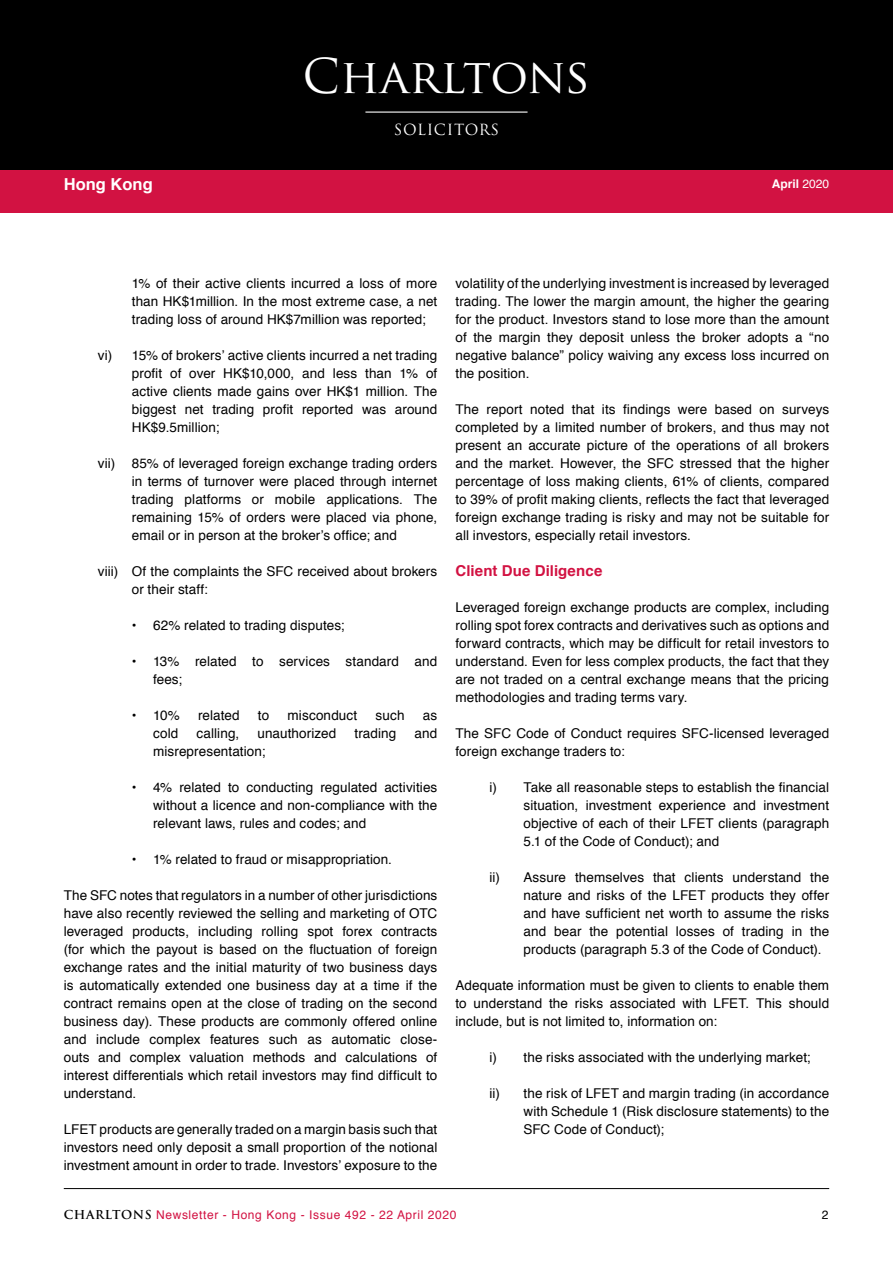
<style>
.page{position:relative;width:893px;height:1263px;background:#fff}
.page>*{position:absolute;margin:0;border:0;box-sizing:border-box;transform-origin:0 0}
.t1{font:46.8px "Trajan Pro";color:#fff}
.t2{font:700 16.5px "Helvetica";color:#fff}
.t3{font:700 15px "Helvetica";letter-spacing:.01em;color:#d21242}
.t4{font:15px "Trajan Pro";letter-spacing:.04em;color:#fff}
.t5{font:13.5px/18px "Helvetica";letter-spacing:.01em;color:#000;text-align:justify}
.t6{font:12px "Helvetica";letter-spacing:.05em;color:#d21242}
.t7{font:700 12px "Helvetica";color:#fff}
.t8{font:12px "Helvetica";color:#000}
.s1{font-weight:400}
.s2{font-weight:700}
.s3{font-family:"Trajan Pro";font-weight:700;color:#000}
</style>
<div class="page">
<div style="left:0;top:194px;width:893px;height:19px;background:#d21242"></div>
<hr style="left:64px;top:1188px;width:765px;height:1px;background:#000">
<div style="left:0;top:0;width:893px;height:170px;background:#000"></div>
<div style="left:0;top:170px;width:893px;height:32px;background:#d21242"></div>
<hr style="left:365px;top:112px;width:162px;height:1px;background:#fff">
<p class="t2" style="left:64px;top:171px;width:90px">Hong Kong</p>
<h1 class="t1" style="left:303px;top:47px;width:289px">Charltons</h1>
<p class="t4" style="left:394px;top:120px;width:107px">SOLICITORS</p>
<p class="t7" style="left:772px;top:174px;width:59px">April <span class="s1">2020</span></p>
<p class="t5" style="left:132px;top:275px;width:307px">1% of their active clients incurred a loss of more than HK$1million. In the most extreme case, a net trading loss of around HK$7million was reported;</p>
<p class="t5" style="left:132px;top:347px;width:307px;text-indent:-34px">vi) 15% of brokers’ active clients incurred a net trading profit of over HK$10,000, and less than 1% of active clients made gains over HK$1 million. The biggest net trading profit reported was around HK$9.5million;</p>
<p class="t5" style="left:132px;top:455px;width:307px;text-indent:-34px">vii) 85% of leveraged foreign exchange trading orders in terms of turnover were placed through internet trading platforms or mobile applications. The remaining 15% of orders were placed via phone, email or in person at the broker’s office; and</p>
<p class="t5" style="left:132px;top:563px;width:307px;text-indent:-34px">viii) Of the complaints the SFC received about brokers or their staff:</p>
<p class="t5" style="left:132px;top:617px;width:214px"><span class="s2">•</span> 62% related to trading disputes;</p>
<p class="t5" style="left:153px;top:653px;width:286px;text-indent:-21px"><span class="s2">•</span> 13% related to services standard and fees;</p>
<p class="t5" style="left:132px;top:707px;width:49px"><span class="s2">•</span> 10%</p>
<p class="t5" style="left:198px;top:707px;width:43px">related</p>
<p class="t5" style="left:258px;top:707px;width:13px">to</p>
<p class="t5" style="left:288px;top:707px;width:71px">misconduct</p>
<p class="t5" style="left:376px;top:707px;width:30px">such</p>
<p class="t5" style="left:423px;top:707px;width:16px">as</p>
<p class="t5" style="left:153px;top:725px;width:27px">cold</p>
<p class="t5" style="left:197px;top:725px;width:44px">calling,</p>
<p class="t5" style="left:257px;top:725px;width:80px">unauthorized</p>
<p class="t5" style="left:354px;top:725px;width:43px">trading</p>
<p class="t5" style="left:415px;top:725px;width:24px">and</p>
<p class="t5" style="left:153px;top:743px;width:114px">misrepresentation;</p>
<p class="t5" style="left:153px;top:779px;width:286px;text-indent:-21px"><span class="s2">•</span> 4% related to conducting regulated activities without a licence and non-compliance with the relevant laws, rules and codes; and</p>
<p class="t5" style="left:132px;top:851px;width:262px"><span class="s2">•</span> 1% related to fraud or misappropriation.</p>
<p class="t5" style="left:64px;top:887px;width:375px">The SFC notes that regulators in a number of other jurisdictions have also recently reviewed the selling and marketing of OTC leveraged products, including rolling spot forex contracts (for which the payout is based on the fluctuation of foreign exchange rates and the initial maturity of two business days is automatically extended one business day at a time if the contract remains open at the close of trading on the second business day). These products are commonly offered online and include complex features such as automatic close&shy;outs and complex valuation methods and calculations of interest differentials which retail investors may find difficult to understand.</p>
<p class="t5" style="left:64px;top:1121px;width:375px">LFET products are generally traded on a margin basis such that investors need only deposit a small proportion of the notional investment amount in order to trade. Investors’ exposure to the</p>
<p class="t5" style="left:455px;top:275px;width:375px">volatility of the underlying investment is increased by leveraged trading. The lower the margin amount, the higher the gearing for the product. Investors stand to lose more than the amount of the margin they deposit unless the broker adopts a “no negative balance” policy waiving any excess loss incurred on the position.</p>
<p class="t5" style="left:455px;top:401px;width:375px">The report noted that its findings were based on surveys completed by a limited number of brokers, and thus may not present an accurate picture of the operations of all brokers and the market. However, the SFC stressed that the higher percentage of loss making clients, 61% of clients, compared to 39% of profit making clients, reflects the fact that leveraged foreign exchange trading is risky and may not be suitable for all investors, especially retail investors.</p>
<p class="t3" style="left:455px;top:559px;width:148px">Client Due Diligence</p>
<p class="t5" style="left:455px;top:599px;width:375px">Leveraged foreign exchange products are complex, including rolling spot forex contracts and derivatives such as options and forward contracts, which may be difficult for retail investors to understand. Even for less complex products, the fact that they are not traded on a central exchange means that the pricing methodologies and trading terms vary.</p>
<p class="t5" style="left:455px;top:725px;width:375px">The SFC Code of Conduct requires SFC-licensed leveraged foreign exchange traders to:</p>
<p class="t5" style="left:523px;top:779px;width:307px;text-indent:-34px">i) Take all reasonable steps to establish the financial situation, investment experience and investment objective of each of their LFET clients (paragraph 5.1 of the Code of Conduct); and</p>
<p class="t5" style="left:523px;top:869px;width:307px;text-indent:-34px">ii) Assure themselves that clients understand the nature and risks of the LFET products they offer and have sufficient net worth to assume the risks and bear the potential losses of trading in the products (paragraph 5.3 of the Code of Conduct).</p>
<p class="t5" style="left:455px;top:977px;width:375px">Adequate information must be given to clients to enable them to understand the risks associated with LFET. This should include, but is not limited to, information on:</p>
<p class="t5" style="left:489px;top:1049px;width:323px">i) the risks associated with the underlying market;</p>
<p class="t5" style="left:523px;top:1085px;width:307px;text-indent:-34px">ii) the risk of LFET and margin trading (in accordance with Schedule 1 (Risk disclosure statements) to the SFC Code of Conduct);</p>
<p class="t6" style="left:64px;top:1206px;width:394px"><span class="s3">CHARLTONS</span> Newsletter - Hong Kong - Issue 492 - 22 April 2020</p>
<p class="t8" style="left:822px;top:1206px;width:8px">2</p>
</div>
